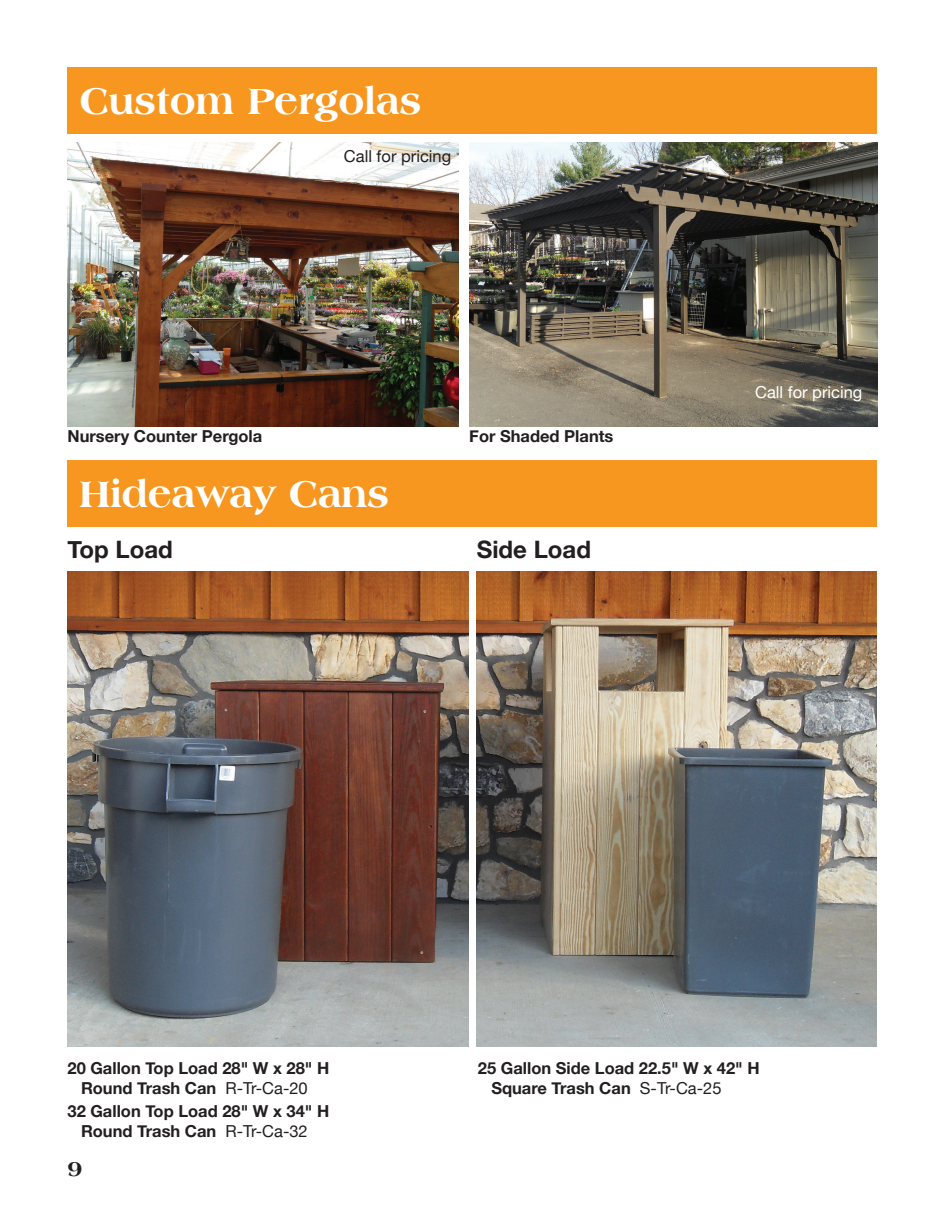
<style>
.page{position:relative;width:945px;height:1215px;background:#fff}
.page>*{position:absolute;margin:0;border:0;box-sizing:border-box;transform-origin:0 0}
.Product_Name_Head{font:800 39px "Americana BT";color:#fff}
.t1{font:700 24px "Helvetica Neue";color:#231f20}
.t2{font:800 22.5px "Americana BT";color:#231f20}
.Product_description{font:700 16.5px/19.8px "Helvetica Neue";color:#231f20;text-align:center}
.Product_description-2{font:16.5px "Helvetica Neue";color:#fff}
.Product_description-3{font:16.5px "Helvetica Neue";color:#231f20}
.s1{font-weight:400}
</style>
<div class="page">
<div style="left:68px;top:68px;width:810px;height:66px;background:#f7971f"></div>
<div style="left:68px;top:461px;width:810px;height:66px;background:#f7971f"></div>
<img style="left:469px;top:143px;width:409px;height:283px">
<img style="left:68px;top:143px;width:391px;height:283px">
<img style="left:68px;top:571px;width:400px;height:475px">
<img style="left:477px;top:571px;width:400px;height:475px">
<p class="Product_Name_Head" style="left:80px;top:78px;width:344px">Custom Pergolas</p>
<p class="Product_description-3" style="left:344px;top:144px;width:109px">Call for pricing</p>
<p class="Product_description" style="left:68px;top:426px;width:196px">Nursery Counter Pergola</p>
<p class="Product_description" style="left:469px;top:426px;width:146px">For Shaded Plants</p>
<p class="Product_Name_Head" style="left:80px;top:471px;width:311px">Hideaway Cans</p>
<p class="t1" style="left:68px;top:530px;width:107px">Top Load</p>
<p class="t1" style="left:477px;top:530px;width:116px">Side Load</p>
<p class="Product_description-2" style="left:755px;top:380px;width:109px">Call for pricing</p>
<p class="Product_description" style="left:68px;top:1059px;width:263px">20 Gallon Top Load 28" W x 28" H<br>Round Trash Can <span class="s1">R-Tr-Ca-20</span></p>
<p class="Product_description" style="left:68px;top:1102px;width:263px">32 Gallon Top Load 28" W x 34" H<br>Round Trash Can <span class="s1">R-Tr-Ca-32</span></p>
<p class="t2" style="left:68px;top:1155px;width:17px">9</p>
<p class="Product_description" style="left:491px;top:1059px;width:270px;text-align:left;text-indent:-14px">25 Gallon Side Load 22.5" W x 42" H<br>Square Trash Can <span class="s1">S-Tr-Ca-25</span></p>
</div>
